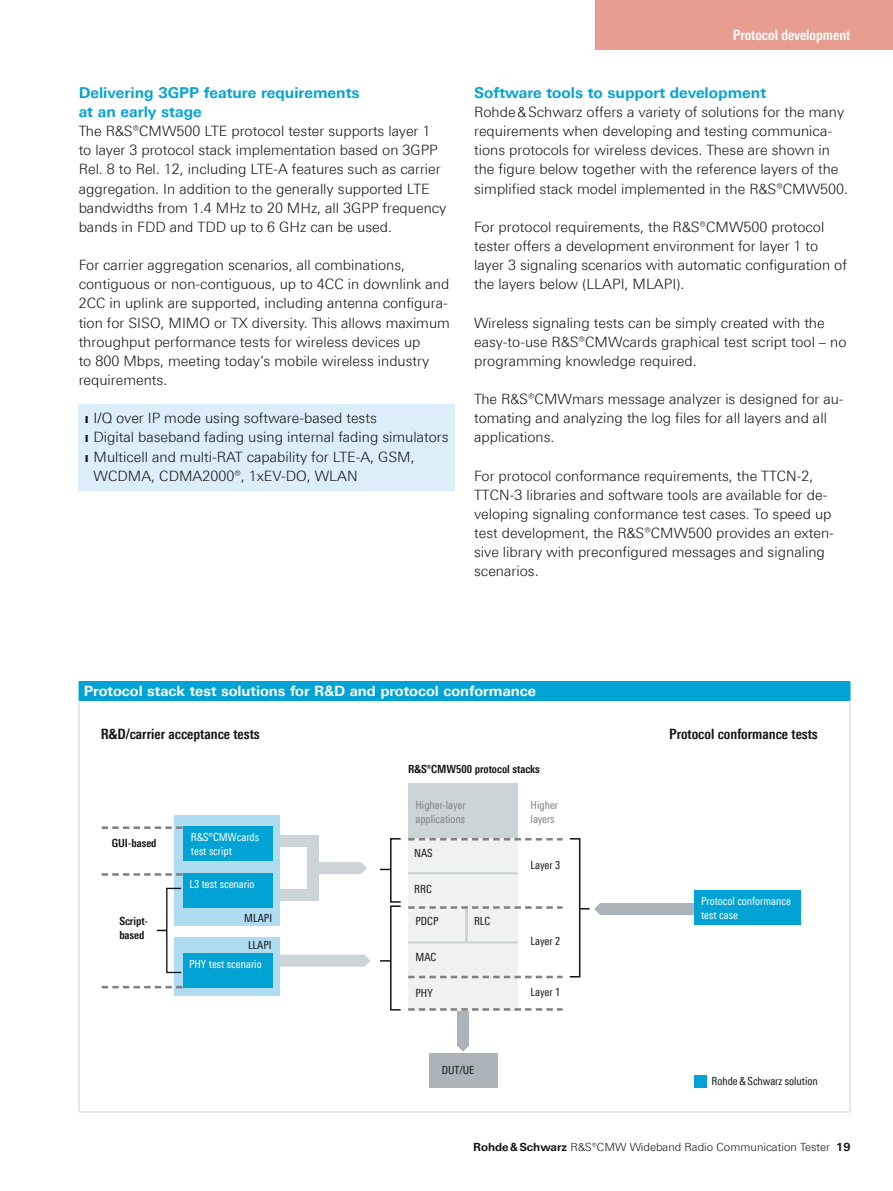
<style>
.page{position:relative;width:893px;height:1191px;background:#fff}
.page>*{position:absolute;margin:0;border:0;box-sizing:border-box;transform-origin:0 0}
.t1{font:700 15px/19.2px "Linotype Univers 630";color:#00a3d3}
.t2{font:300 14.25px/19.2px "Linotype Univers 330";color:#131413}
.t3{font:700 14.25px "Linotype Univers 630";color:#fff}
.t4{font:700 14.25px "Linotype Univers 620 Cn";color:#131413}
.t5{font:700 14.25px "Linotype Univers 620 Cn";color:#fff}
.t6{font:11.25px/14.2px "Linotype Univers 420 Cn";color:#fff}
.t7{font:11.25px "Linotype Univers 420 Cn";color:#131413}
.t8{font:300 11.25px "Linotype Univers 330";color:#131413}
.t9{font:700 11.25px/14.2px "Linotype Univers 620 Cn";color:#131413}
.t10{font:11.25px/14.2px "Linotype Univers 420 Cn";color:#818181}
.s1{font-family:"Linotype Univers 630";font-weight:700}
</style>
<div class="page">
<div style="left:595px;top:0;width:298px;height:50px;background:#e79d90"></div>
<div style="left:79px;top:681px;width:771px;height:20px;background:#00a3d3"></div>
<svg style="left:850px;top:681px;width:1px;height:20px"></svg>
<hr style="left:79px;top:701px;width:1px;height:410px;background:#cdd4d7">
<hr style="left:850px;top:701px;width:1px;height:410px;background:#cdd4d7">
<hr style="left:79px;top:1111px;width:771px;height:1px;background:#cdd4d7">
<div style="left:277px;top:835px;width:42px;height:12px;background:#cdd4d7"></div>
<div style="left:277px;top:888px;width:37px;height:12px;background:#cdd4d7"></div>
<div style="left:174px;top:815px;width:106px;height:110px;background:#afdcf1"></div>
<div style="left:174px;top:937px;width:106px;height:59px;background:#afdcf1"></div>
<div style="left:408px;top:783px;width:110px;height:215px;background:#cdd4d7"></div>
<svg style="left:280px;top:954px;width:90px;height:12px"></svg>
<svg style="left:319px;top:862px;width:48px;height:12px"></svg>
<div style="left:307px;top:838px;width:12px;height:62px;background:#cdd4d7"></div>
<div style="left:408px;top:838px;width:110px;height:71px;background:#eff1f3"></div>
<div style="left:408px;top:907px;width:110px;height:104px;background:#eff1f3"></div>
<hr style="left:408px;top:941px;width:110px;height:2px;background:#cdd4d7">
<hr style="left:408px;top:872px;width:110px;height:2px;background:#cdd4d7">
<div style="left:183px;top:826px;width:89px;height:35px;background:#00a3d3"></div>
<hr style="left:465px;top:906px;width:3px;height:37px;background:#cdd4d7">
<div style="left:390px;top:905px;width:11px;height:105px;border:2px solid #131413"></div>
<div style="left:166px;top:887px;width:16px;height:86px;border:1px solid #131413"></div>
<svg style="left:157px;top:929px;width:10px;height:2px"></svg>
<div style="left:183px;top:873px;width:89px;height:34px;background:#00a3d3"></div>
<div style="left:390px;top:838px;width:11px;height:64px;border:2px solid #131413"></div>
<svg style="left:380px;top:868px;width:11px;height:2px"></svg>
<div style="left:569px;top:838px;width:11px;height:139px;border:2px solid #131413"></div>
<svg style="left:580px;top:893px;width:115px;height:22px"></svg>
<svg style="left:102px;top:826px;width:80px;height:3px"></svg>
<svg style="left:102px;top:873px;width:80px;height:2px"></svg>
<svg style="left:102px;top:986px;width:80px;height:2px"></svg>
<svg style="left:408px;top:838px;width:155px;height:2px"></svg>
<svg style="left:408px;top:906px;width:155px;height:3px"></svg>
<svg style="left:408px;top:975px;width:155px;height:76px"></svg>
<div style="left:695px;top:890px;width:106px;height:35px;background:#00a3d3"></div>
<div style="left:429px;top:1053px;width:68px;height:35px;background:#acb4b9"></div>
<div style="left:183px;top:953px;width:89px;height:35px;background:#00a3d3"></div>
<div style="left:695px;top:1076px;width:12px;height:12px;background:#00a3d3"></div>
<div style="left:79px;top:404px;width:376px;height:86px;background:#dbeefa"></div>
<p class="t1" style="left:79px;top:83px;width:282px">Delivering 3GPP feature requirements at an early stage</p>
<p class="t2" style="left:79px;top:121px;width:369px">The R&amp;S®CMW500 LTE protocol tester supports layer 1 to layer 3 protocol stack implementation based on 3GPP Rel. 8 to Rel. 12, including LTE-A features such as carrier aggregation. In addition to the generally supported LTE bandwidths from 1.4 MHz to 20 MHz, all 3GPP frequency bands in FDD and TDD up to 6 GHz can be used.</p>
<p class="t2" style="left:79px;top:255px;width:373px">For carrier aggregation scenarios, all combinations, contiguous or non-contiguous, up to 4CC in downlink and 2CC in uplink are supported, including antenna configura&shy;tion for SISO, MIMO or TX diversity. This allows maximum throughput performance tests for wireless devices up<br>to 800 Mbps, meeting today’s mobile wireless industry requirements.</p>
<p class="t2" style="left:85px;top:408px;width:293px">❙ I/Q over IP mode using software-based tests</p>
<p class="t2" style="left:85px;top:427px;width:365px">❙ Digital baseband fading using internal fading simulators</p>
<p class="t2" style="left:85px;top:447px;width:331px">❙ Multicell and multi-RAT capability for LTE-A, GSM,</p>
<p class="t2" style="left:94px;top:466px;width:266px">WCDMA, CDMA2000®, 1xEV-DO, WLAN</p>
<p class="t5" style="left:733px;top:27px;width:119px">Protocol development</p>
<p class="t1" style="left:474px;top:83px;width:294px">Software tools to support development</p>
<p class="t2" style="left:474px;top:102px;width:376px">Rohde&amp;Schwarz offers a variety of solutions for the many requirements when developing and testing communica&shy;tions protocols for wireless devices. These are shown in the figure below together with the reference layers of the simplified stack model implemented in the R&amp;S®CMW500.</p>
<p class="t2" style="left:474px;top:217px;width:374px">For protocol requirements, the R&amp;S®CMW500 protocol tester offers a development environment for layer 1 to layer 3 signaling scenarios with automatic configuration of the layers below (LLAPI, MLAPI).</p>
<p class="t2" style="left:474px;top:313px;width:374px">Wireless signaling tests can be simply created with the easy-to-use R&amp;S®CMWcards graphical test script tool – no programming knowledge required.</p>
<p class="t2" style="left:474px;top:389px;width:371px">The R&amp;S®CMWmars message analyzer is designed for au&shy;tomating and analyzing the log files for all layers and all applications.</p>
<p class="t2" style="left:474px;top:466px;width:361px">For protocol conformance requirements, the TTCN-2, TTCN-3 libraries and software tools are available for de&shy;veloping signaling conformance test cases. To speed up test development, the R&amp;S®CMW500 provides an exten&shy;sive library with preconfigured messages and signaling scenarios.</p>
<p class="t3" style="left:84px;top:682px;width:454px">Protocol stack test solutions for R&amp;D and protocol conformance</p>
<p class="t4" style="left:101px;top:725px;width:161px">R&amp;D/carrier acceptance tests</p>
<p class="t4" style="left:669px;top:725px;width:150px">Protocol conformance tests</p>
<p class="t9" style="left:408px;top:762px;width:133px">R&amp;S®CMW500 protocol stacks</p>
<p class="t9" style="left:112px;top:836px;width:46px">GUI-based</p>
<p class="t9" style="left:119px;top:914px;width:30px">Script&shy;based</p>
<p class="t6" style="left:191px;top:830px;width:70px">¸CMWcards test script</p>
<p class="t6" style="left:189px;top:876px;width:66px">L3 test scenario</p>
<p class="t7" style="left:244px;top:911px;width:29px">MLAPI</p>
<p class="t7" style="left:248px;top:938px;width:25px">LLAPI</p>
<p class="t6" style="left:189px;top:957px;width:74px">PHY test scenario</p>
<p class="t10" style="left:416px;top:797px;width:52px">Higher-layer applications</p>
<p class="t7" style="left:414px;top:846px;width:20px">NAS</p>
<p class="t7" style="left:414px;top:882px;width:19px">RRC</p>
<p class="t7" style="left:416px;top:914px;width:24px">PDCP</p>
<p class="t7" style="left:416px;top:950px;width:22px">MAC</p>
<p class="t7" style="left:416px;top:986px;width:19px">PHY</p>
<p class="t7" style="left:474px;top:914px;width:18px">RLC</p>
<p class="t7" style="left:442px;top:1063px;width:34px">DUT/UE</p>
<p class="t10" style="left:531px;top:797px;width:29px">Higher layers</p>
<p class="t7" style="left:531px;top:858px;width:31px">Layer 3</p>
<p class="t7" style="left:531px;top:934px;width:31px">Layer 2</p>
<p class="t7" style="left:531px;top:985px;width:31px">Layer 1</p>
<p class="t6" style="left:701px;top:893px;width:91px">Protocol conformance test case</p>
<p class="t7" style="left:712px;top:1075px;width:108px">Rohde &amp; Schwarz solution</p>
<p class="t8" style="left:473px;top:1140px;width:379px"><span class="s1">Rohde&amp;Schwarz</span> R&amp;S®CMW Wideband Radio Communication Tester <span class="s1">19</span></p>
</div>
